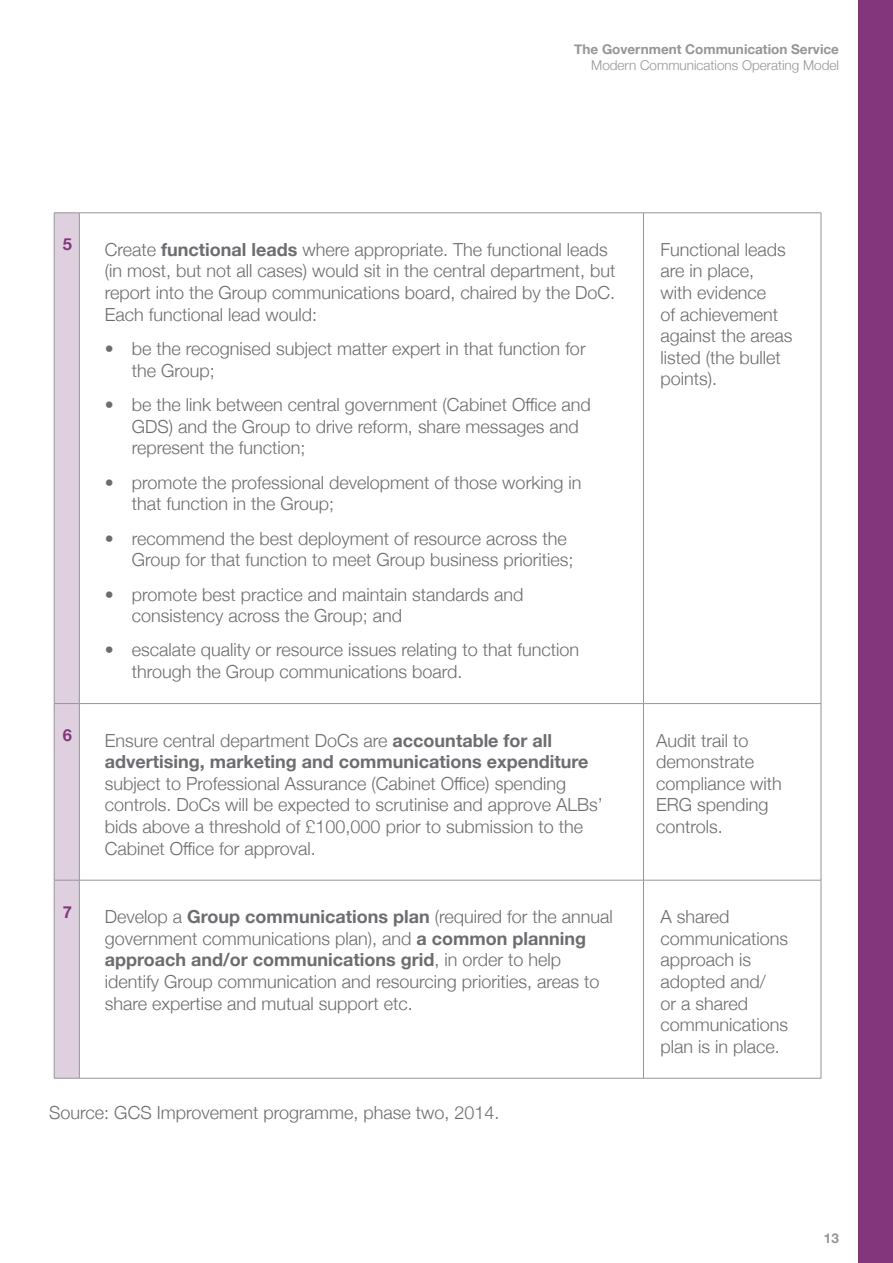
<style>
.page{position:relative;width:893px;height:1263px;background:#fff}
.page>*{position:absolute;margin:0;border:0;box-sizing:border-box;transform-origin:0 0}
.t1{font:300 18px/21.6px "Helvetica Neue";color:#6c6d70}
.t2{font:700 16.5px "Helvetica Neue";color:#83367c}
.t3{font:700 13.5px "Helvetica Neue";color:#939598}
.t4{font:300 13.5px "Helvetica Neue";color:#939598}
.s1{font-weight:700}
</style>
<div class="page">
<div style="left:859px;top:0;width:34px;height:1263px;background:#83367c"></div>
<hr style="left:79px;top:213px;width:564px;height:1px;background:#939598">
<hr style="left:79px;top:213px;width:1px;height:490px;background:#939598">
<hr style="left:643px;top:213px;width:178px;height:1px;background:#939598">
<hr style="left:643px;top:213px;width:1px;height:490px;background:#939598">
<hr style="left:821px;top:213px;width:1px;height:490px;background:#939598">
<hr style="left:79px;top:880px;width:1px;height:198px;background:#939598">
<hr style="left:643px;top:880px;width:1px;height:198px;background:#939598">
<hr style="left:821px;top:880px;width:1px;height:198px;background:#939598">
<svg style="left:54px;top:213px;width:25px;height:866px;background:#d4c8d5"></svg>
<hr style="left:79px;top:1078px;width:564px;height:1px;background:#939598">
<hr style="left:643px;top:1078px;width:178px;height:1px;background:#939598">
<hr style="left:79px;top:703px;width:564px;height:1px;background:#939598">
<hr style="left:79px;top:704px;width:1px;height:176px;background:#939598">
<hr style="left:643px;top:703px;width:178px;height:1px;background:#939598">
<hr style="left:643px;top:704px;width:1px;height:176px;background:#939598">
<hr style="left:821px;top:704px;width:1px;height:176px;background:#939598">
<hr style="left:79px;top:880px;width:564px;height:1px;background:#939598">
<hr style="left:643px;top:880px;width:178px;height:1px;background:#939598">
<p class="t3" style="left:574px;top:39px;width:266px">The Government Communication Service</p>
<p class="t4" style="left:591px;top:54px;width:249px">Modern Communications Operating Model</p>
<p class="t2" style="left:63px;top:231px;width:11px">5</p>
<p class="t1" style="left:105px;top:237px;width:512px">Create <span class="s1">functional leads</span> where appropriate. The functional leads (in most, but not all cases) would sit in the central department, but report into the Group communications board, chaired by the DoC.<br>Each functional lead would:</p>
<p class="t1" style="left:132px;top:336px;width:455px;text-indent:-27px">• be the recognised subject matter expert in that function for the Group;</p>
<p class="t1" style="left:132px;top:392px;width:460px;text-indent:-27px">• be the link between central government (Cabinet Office and<br>GDS) and the Group to drive reform, share messages and represent the function;</p>
<p class="t1" style="left:132px;top:470px;width:451px;text-indent:-27px">• promote the professional development of those working in that function in the Group;</p>
<p class="t1" style="left:132px;top:526px;width:443px;text-indent:-27px">• recommend the best deployment of resource across the<br>Group for that function to meet Group business priorities;</p>
<p class="t1" style="left:132px;top:582px;width:393px;text-indent:-27px">• promote best practice and maintain standards and consistency across the Group; and</p>
<p class="t1" style="left:132px;top:638px;width:449px;text-indent:-27px">• escalate quality or resource issues relating to that function through the Group communications board.</p>
<p class="t1" style="left:660px;top:237px;width:134px">Functional leads are in place,<br>with evidence<br>of achievement against the areas listed (the bullet points).</p>
<p class="t2" style="left:63px;top:722px;width:11px">6</p>
<p class="t1" style="left:105px;top:728px;width:499px">Ensure central department DoCs are <span class="s1">accountable for all advertising, marketing and communications expenditure </span>subject to Professional Assurance (Cabinet Office) spending controls. DoCs will be expected to scrutinise and approve ALBs’ bids above a threshold of £100,000 prior to submission to the Cabinet Office for approval.</p>
<p class="t1" style="left:656px;top:728px;width:127px">Audit trail to demonstrate compliance with<br>ERG spending controls.</p>
<p class="t2" style="left:63px;top:899px;width:11px">7</p>
<p class="t1" style="left:105px;top:905px;width:510px">Develop a <span class="s1">Group communications plan</span> (required for the annual government communications plan), and <span class="s1">a common planning approach and/or communications grid</span>, in order to help identify Group communication and resourcing priorities, areas to share expertise and mutual support etc.</p>
<p class="t1" style="left:660px;top:904px;width:129px">A shared communications approach is adopted and/<br>or a shared communications plan is in place.</p>
<p class="t1" style="left:49px;top:1101px;width:452px">Source: GCS Improvement programme, phase two, 2014.</p>
<p class="t3" style="left:824px;top:1227px;width:17px">13</p>
</div>
